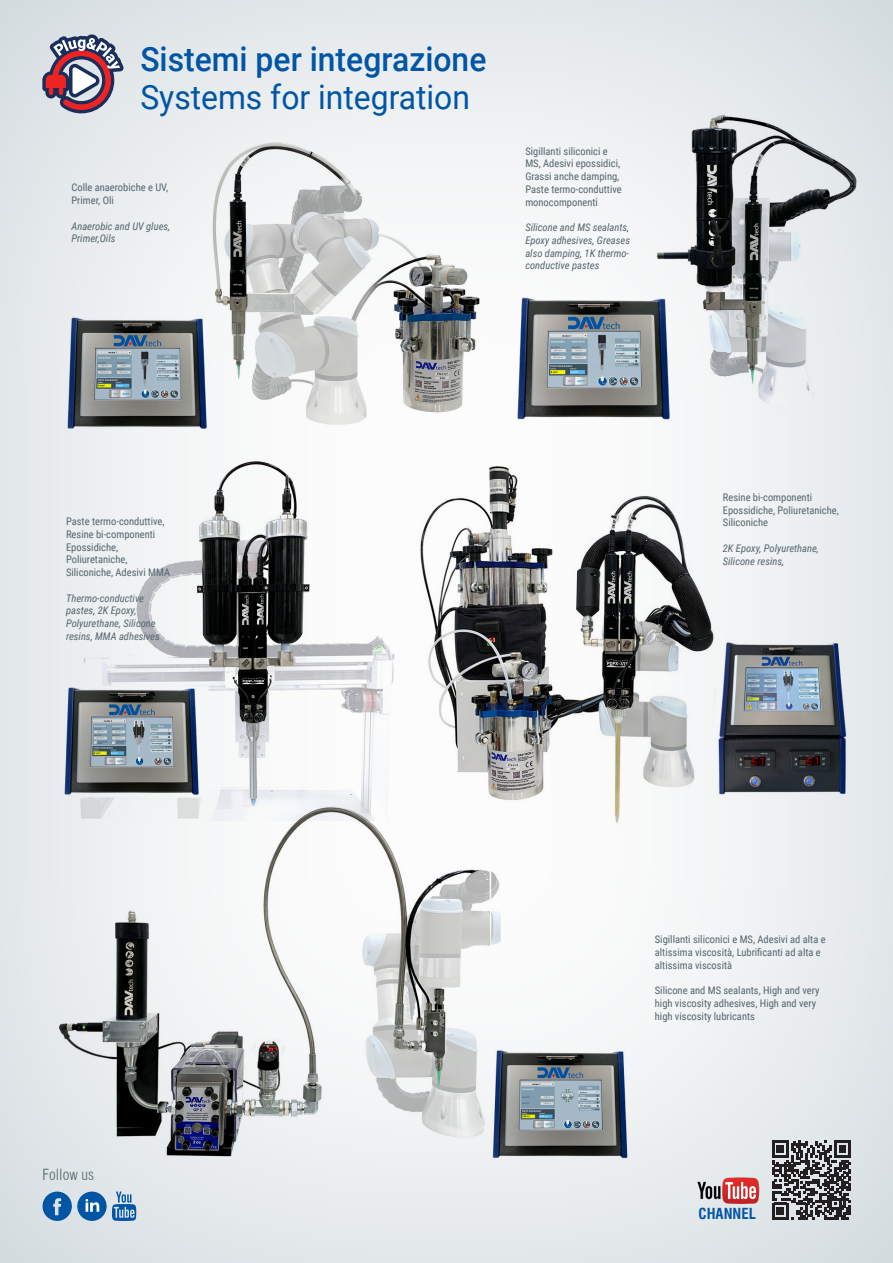
<style>
.page{position:relative;width:893px;height:1263px;background:#fff}
.page>*{position:absolute;margin:0;border:0;box-sizing:border-box;transform-origin:0 0}
.t1{font:500 33.6px "Roboto";color:#0155a5;scale:.95 1}
.t2{font:33.6px "Roboto";color:#0155a5;scale:.95 1}
.t3{font:300 condensed 15px "Swiss 721 BT";color:#53656e}
.t4{font:700 condensed 14.85px "Swiss 721 BT";color:#0155a5}
.t5{font:10.5px/12.8px "Roboto Condensed";color:#53656e}
.t6{font:italic 10.5px/12.8px "Roboto Condensed";color:#53656e}
</style>
<div class="page">
<div style="left:0;top:0;width:893px;height:1263px;background:#889fac;opacity:.5"></div>
<svg style="left:43px;top:1191px;width:29px;height:30px"></svg>
<svg style="left:112px;top:1191px;width:24px;height:30px"></svg>
<div style="left:77px;top:1191px;width:30px;height:30px;background:#0155a5;border-radius:50%"></div>
<svg style="left:86px;top:1199px;width:13px;height:13px"></svg>
<img style="left:60px;top:139px;width:427px;height:292px">
<img style="left:510px;top:83px;width:354px;height:357px">
<img style="left:42px;top:454px;width:369px;height:370px">
<img style="left:411px;top:450px;width:444px;height:385px">
<svg style="left:42px;top:34px;width:82px;height:79px;background:#a38a9a"></svg>
<svg style="left:772px;top:1141px;width:79px;height:78px;background:#6b6b6d"></svg>
<img style="left:695px;top:1176px;width:67px;height:28px">
<img style="left:55px;top:801px;width:576px;height:369px">
<p class="t1" style="left:140px;top:36px;width:366px">Sistemi per integrazione</p>
<p class="t2" style="left:140px;top:74px;width:349px">Systems for integration</p>
<p class="t5" style="left:71px;top:181px;width:98px">Colle anaerobiche e UV,<br>Primer, Oli</p>
<p class="t6" style="left:71px;top:219px;width:100px">Anaerobic and UV glues,<br>Primer,Oils</p>
<p class="t5" style="left:525px;top:144px;width:98px">Sigillanti siliconici e<br>MS, Adesivi epossidici,<br>Grassi anche damping,<br>Paste termo-conduttive monocomponenti</p>
<p class="t6" style="left:525px;top:220px;width:106px;text-align:justify">Silicone and MS sealants, Epoxy adhesives, Greases also damping, 1K thermo&shy;conductive pastes</p>
<p class="t5" style="left:66px;top:515px;width:106px">Paste termo-conduttive,<br>Resine bi-componenti<br>Epossidiche,<br>Poliuretaniche,<br>Siliconiche, Adesivi MMA</p>
<p class="t6" style="left:66px;top:591px;width:95px">Thermo-conductive pastes, 2K Epoxy,<br>Polyurethane, Silicone resins, MMA adhesives</p>
<p class="t5" style="left:723px;top:490px;width:117px">Resine bi-componenti<br>Epossidiche, Poliuretaniche,<br>Siliconiche</p>
<p class="t6" style="left:723px;top:541px;width:98px">2K Epoxy, Polyurethane,<br>Silicone resins,</p>
<p class="t3" style="left:43px;top:1166px;width:53px">Follow us</p>
<p class="t5" style="left:655px;top:933px;width:172px">Sigillanti siliconici e MS, Adesivi ad alta e altissima viscosità, Lubrificanti ad alta e altissima viscosità</p>
<p class="t5" style="left:655px;top:984px;width:166px">Silicone and MS sealants, High and very high viscosity adhesives, High and very high viscosity lubricants</p>
<p class="t4" style="left:698px;top:1204px;width:59px">CHANNEL</p>
</div>
